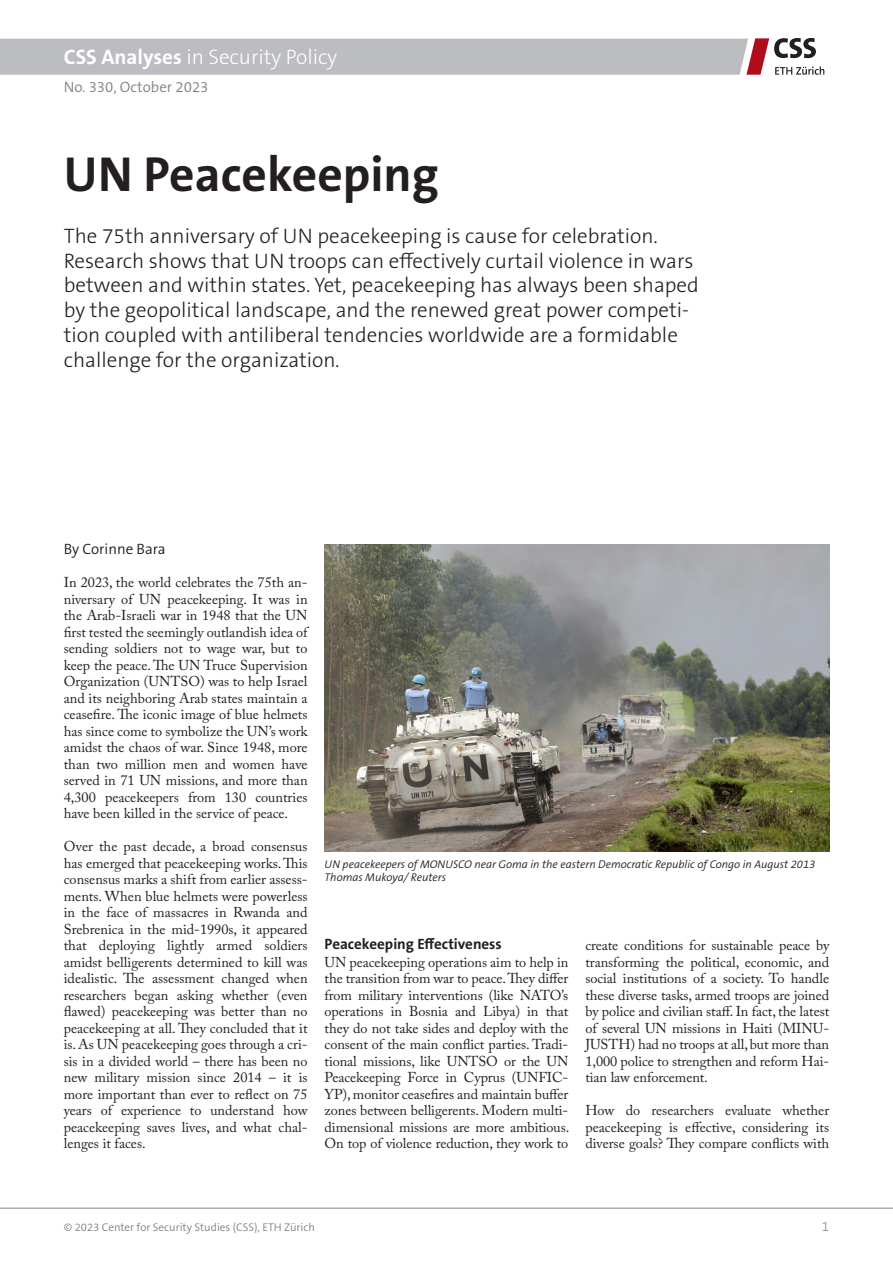
<style>
.page{position:relative;width:893px;height:1263px;background:#fff}
.page>*{position:absolute;margin:0;border:0;box-sizing:border-box;transform-origin:0 0}
.Titel_de{font:700 49.5px "The Sans B W7";color:#231f20}
.Lead_de{font:300 21px/24.8px "The Sans B W3";color:#231f20}
.t1{font:300 21px "The Sans B W3";color:#fff}
.Lauftext_Titel_e{font:700 15px "The Sans B W7";color:#231f20}
.t2{font:300 15px "The Sans B W4";color:#808285}
.t3{font:300 15px "The Sans B W4";color:#231f20}
.Text_e{font:14.25px/16.5px "Adobe Caslon Pro";color:#231f20;text-align:justify}
.t4{font:300 13.5px "The Sans B W3";color:#808285}
.Bildlegende_e{font:italic 300 11.25px/13.2px "The Sans B W4";color:#231f20}
.t5{font:300 11.25px "The Sans B W4";color:#808285}
.s1{font-family:"The Sans B W7";font-weight:700}
</style>
<div class="page">
<hr style="left:0;top:1208px;width:893px;height:1px;background:#808285">
<svg style="left:0;top:38px;width:824px;height:37px;background:#bebcbf"></svg>
<img style="left:325px;top:544px;width:504px;height:307px">
<h2 class="t1" style="left:64px;top:44px;width:275px"><span class="s1">CSS Analyses</span> in Security Policy</h2>
<p class="t2" style="left:64px;top:77px;width:146px">No. 330, October 2023</p>
<p class="Titel_de" style="left:64px;top:143px;width:377px">UN Peacekeeping</p>
<p class="Lead_de" style="left:64px;top:223px;width:637px">The 75th anniversary of UN peacekeeping is cause for celebration.<br>Research shows that UN troops can effectively curtail violence in wars between and within states. Yet, peacekeeping has always been shaped by the geopolitical landscape, and the renewed great power competi&shy;tion coupled with antiliberal tendencies worldwide are a formidable challenge for the organization.</p>
<p class="t3" style="left:64px;top:539px;width:103px">By Corinne Bara</p>
<p class="Text_e" style="left:64px;top:574px;width:245px">In 2023, the world celebrates the 75th an&shy;niversary of UN peacekeeping. It was in the Arab-Israeli war in 1948 that the UN first tested the seemingly outlandish idea of sending soldiers not to wage war, but to keep the peace. The UN Truce Supervision Organization (UNTSO) was to help Israel and its neighboring Arab states maintain a ceasefire. The iconic image of blue helmets has since come to symbolize the UN’s work amidst the chaos of war. Since 1948, more than two million men and women have served in 71 UN missions, and more than 4,300 peacekeepers from 130 countries have been killed in the service of peace.</p>
<p class="Text_e" style="left:64px;top:838px;width:245px">Over the past decade, a broad consensus has emerged that peacekeeping works. This consensus marks a shift from earlier assess&shy;ments. When blue helmets were powerless in the face of massacres in Rwanda and Srebrenica in the mid-1990s, it appeared that deploying lightly armed soldiers amidst belligerents determined to kill was idealistic. The assessment changed when researchers began asking whether (even flawed) peacekeeping was better than no peacekeeping at all. They concluded that it is. As UN peacekeeping goes through a cri&shy;sis in a divided world – there has been no new military mission since 2014 – it is more important than ever to reflect on 75 years of experience to understand how peacekeeping saves lives, and what chal&shy;lenges it faces.</p>
<p class="Bildlegende_e" style="left:325px;top:857px;width:492px">UN peacekeepers of MONUSCO near Goma in the eastern Democratic Republic of Congo in August 2013<br>Thomas Mukoya/ Reuters</p>
<p class="Lauftext_Titel_e" style="left:325px;top:934px;width:179px">Peacekeeping Effectiveness</p>
<p class="Text_e" style="left:325px;top:953px;width:246px">UN peacekeeping operations aim to help in the transition from war to peace. They differ from military interventions (like NATO’s operations in Bosnia and Libya) in that they do not take sides and deploy with the consent of the main conflict parties. Tradi&shy;tional missions, like UNTSO or the UN Peacekeeping Force in Cyprus (UNFIC-YP), monitor ceasefires and maintain buffer zones between belligerents. Modern multi&shy;dimensional missions are more ambitious.<br>On top of violence reduction, they work to</p>
<p class="Text_e" style="left:585px;top:937px;width:245px">create conditions for sustainable peace by transforming the political, economic, and social institutions of a society. To handle these diverse tasks, armed troops are joined by police and civilian staff. In fact, the latest of several UN missions in Haiti (MINU-JUSTH) had no troops at all, but more than 1,000 police to strengthen and reform Hai&shy;tian law enforcement.</p>
<p class="Text_e" style="left:585px;top:1102px;width:245px">How do researchers evaluate whether peacekeeping is effective, considering its diverse goals? They compare conflicts with</p>
<p class="t5" style="left:64px;top:1220px;width:253px">© 2023 Center for Security Studies (CSS), ETH Zürich</p>
<p class="t4" style="left:822px;top:1217px;width:9px">1</p>
</div>
